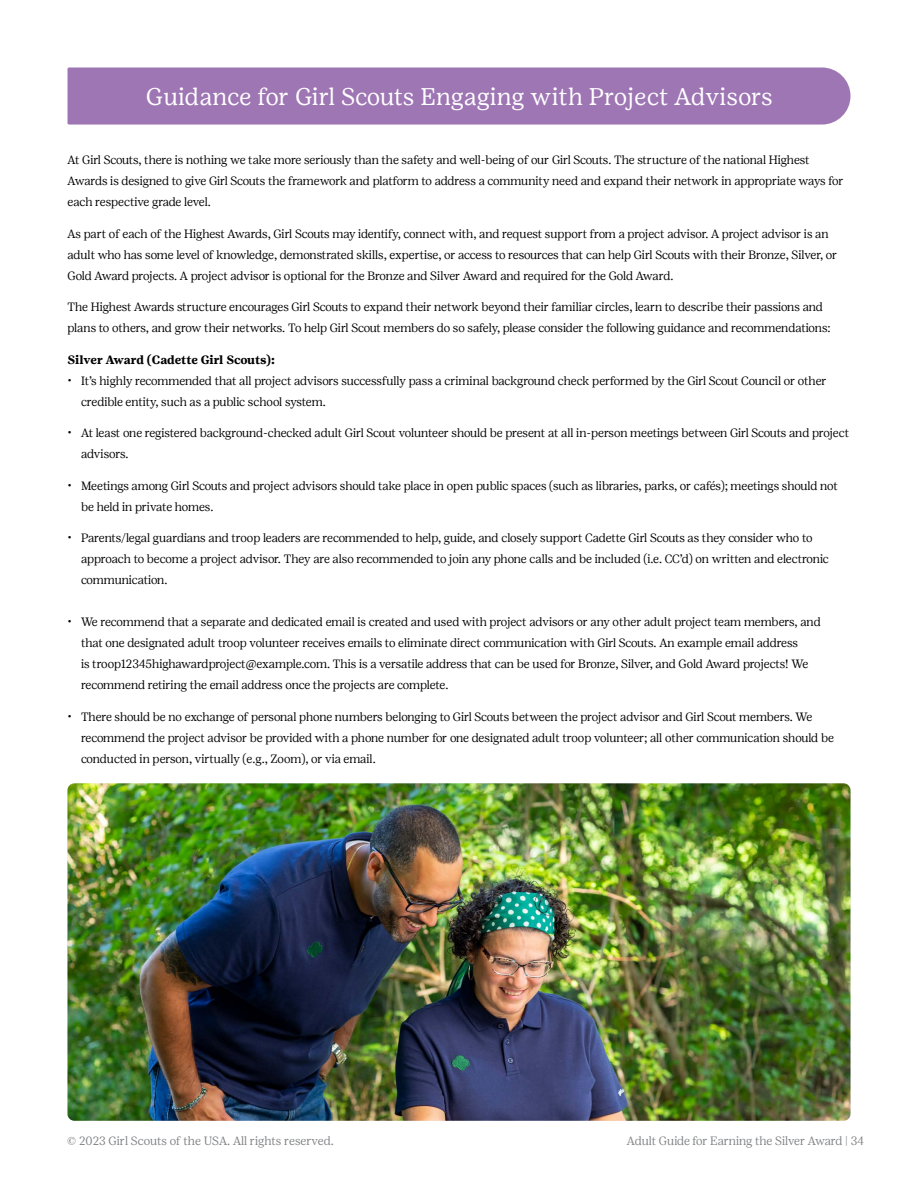
<style>
.page{position:relative;width:918px;height:1188px;background:#fff}
.page>*{position:absolute;margin:0;border:0;box-sizing:border-box;transform-origin:0 0}
.t1{font:24px "Girl Scout Text";letter-spacing:-.005em;color:#fff}
.t2{font:300 12px/21px "Girl Scout Display";letter-spacing:-.005em;color:#000}
.t3{font:300 12px "Girl Scout Display";color:#808285}
.t4{font:700 12px "Girl Scout Text";letter-spacing:-.02em;color:#000}
</style>
<div class="page">
<img style="left:68px;top:783px;width:782px;height:338px">
<div style="left:68px;top:67px;width:783px;height:58px;background:#9e76b4"></div>
<h1 class="t1" style="left:146px;top:82px;width:628px">Guidance for Girl Scouts Engaging with Project Advisors</h1>
<p class="t2" style="left:68px;top:149px;width:777px">At Girl Scouts, there is nothing we take more seriously than the safety and well-being of our Girl Scouts. The structure of the national Highest<br>Awards is designed to give Girl Scouts the framework and platform to address a community need and expand their network in appropriate ways for each respective grade level.</p>
<p class="t2" style="left:68px;top:223px;width:771px">As part of each of the Highest Awards, Girl Scouts may identify, connect with, and request support from a project advisor. A project advisor is an adult who has some level of knowledge, demonstrated skills, expertise, or access to resources that can help Girl Scouts with their Bronze, Silver, or<br>Gold Award projects. A project advisor is optional for the Bronze and Silver Award and required for the Gold Award.</p>
<p class="t2" style="left:68px;top:296px;width:765px">The Highest Awards structure encourages Girl Scouts to expand their network beyond their familiar circles, learn to describe their passions and plans to others, and grow their networks. To help Girl Scout members do so safely, please consider the following guidance and recommendations:</p>
<p class="t4" style="left:68px;top:352px;width:209px">Silver Award (Cadette Girl Scouts):</p>
<p class="t2" style="left:81px;top:370px;width:747px;text-indent:-14px">• It’s highly recommended that all project advisors successfully pass a criminal background check performed by the Girl Scout Council or other credible entity, such as a public school system.</p>
<p class="t2" style="left:81px;top:422px;width:770px;text-indent:-14px">• At least one registered background-checked adult Girl Scout volunteer should be present at all in-person meetings between Girl Scouts and project advisors.</p>
<p class="t2" style="left:81px;top:475px;width:759px;text-indent:-14px">• Meetings among Girl Scouts and project advisors should take place in open public spaces (such as libraries, parks, or cafés); meetings should not be held in private homes.</p>
<p class="t2" style="left:81px;top:527px;width:749px;text-indent:-14px">• Parents/legal guardians and troop leaders are recommended to help, guide, and closely support Cadette Girl Scouts as they consider who to approach to become a project advisor. They are also recommended to join any phone calls and be included (i.e. CC’d) on written and electronic communication.</p>
<p class="t2" style="left:81px;top:611px;width:741px;text-indent:-14px">• We recommend that a separate and dedicated email is created and used with project advisors or any other adult project team members, and that one designated adult troop volunteer receives emails to eliminate direct communication with Girl Scouts. An example email address<br>is troop12345highawardproject@example.com. This is a versatile address that can be used for Bronze, Silver, and Gold Award projects! We recommend retiring the email address once the projects are complete.</p>
<p class="t2" style="left:81px;top:706px;width:754px;text-indent:-14px">• There should be no exchange of personal phone numbers belonging to Girl Scouts between the project advisor and Girl Scout members. We recommend the project advisor be provided with a phone number for one designated adult troop volunteer; all other communication should be conducted in person, virtually (e.g., Zoom), or via email.</p>
<p class="t3" style="left:67px;top:1134px;width:268px">© 2023 Girl Scouts of the USA. All rights reserved.</p>
<p class="t3" style="left:627px;top:1134px;width:239px">Adult Guide for Earning the Silver Award | 34</p>
</div>
